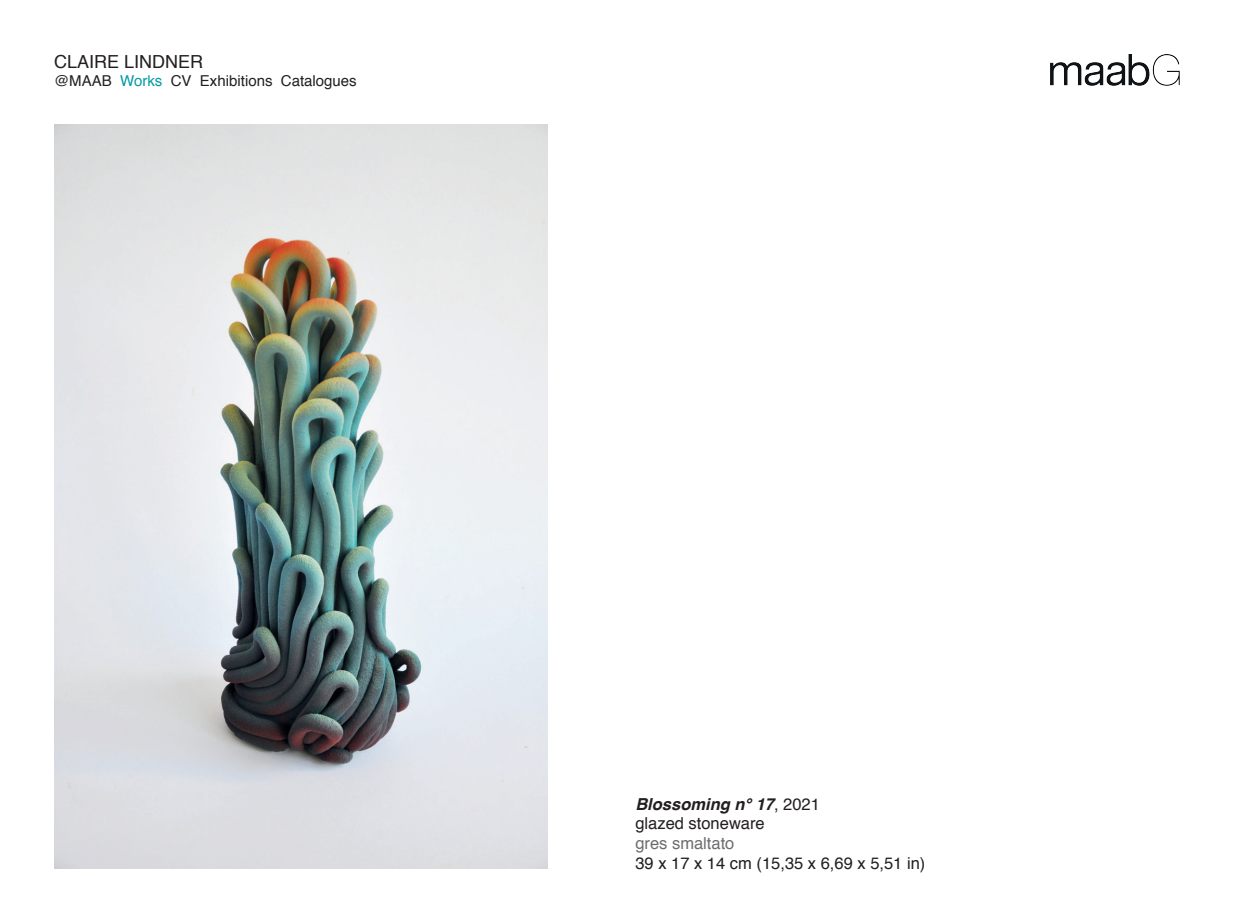
<style>
.page{position:relative;width:1234px;height:923px;background:#fff}
.page>*{position:absolute;margin:0;border:0;box-sizing:border-box;transform-origin:0 0}
.t1{font:18px "Helvetica";color:#231f20}
.t2{font:16.5px/19.8px "Helvetica";color:#231f20}
.t3{font:16.5px "Helvetica";color:#6c6d70}
.t4{font:15px "Helvetica";color:#231f20}
.s1{color:#009ba2}
.s2{font-weight:700;font-style:italic}
</style>
<div class="page">
<img style="left:54px;top:125px;width:493px;height:743px">
<img style="left:1050px;top:54px;width:129px;height:31px">
<p class="t1" style="left:54px;top:47px;width:151px">CLAIRE LINDNER</p>
<p class="t4" style="left:54px;top:69px;width:304px">@MAAB <span class="s1">Works</span> CV Exhibitions Catalogues</p>
<p class="t2" style="left:635px;top:794px;width:186px"><span class="s2">Blossoming n° 17</span>, 2021 glazed stoneware</p>
<p class="t3" style="left:635px;top:830px;width:101px">gres smaltato</p>
<p class="t2" style="left:635px;top:853px;width:291px">39 x 17 x 14 cm (15,35 x 6,69 x 5,51 in)</p>
</div>
